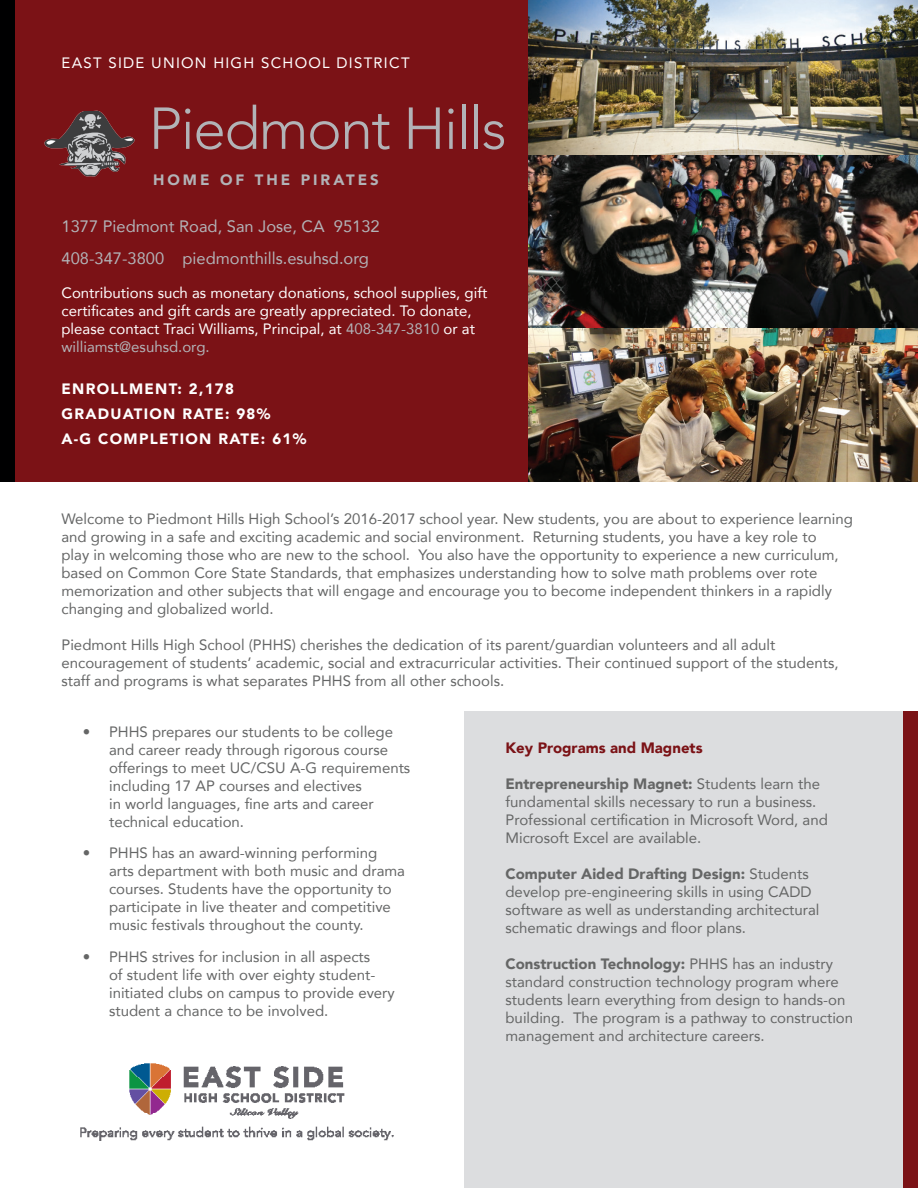
<style>
.page{position:relative;width:918px;height:1188px;background:#fff}
.page>*{position:absolute;margin:0;border:0;box-sizing:border-box;transform-origin:0 0}
.t1{font:300 58.5px "Avenir";letter-spacing:-.025em;color:#b2b3b7}
.t2{font:16.5px "Avenir";color:#b2b3b7}
.t3{font:15px/18px "Avenir";color:#656666}
.t4{font:15px/18px "Avenir";color:#fff}
.t5{font:900 15px "Avenir";letter-spacing:.085em;color:#fff}
.t6{font:15px "Avenir";letter-spacing:.085em;color:#fff}
.t7{font:900 15px "Avenir";color:#7b1216}
.t8{font:900 15px "Avenir";letter-spacing:.2em;color:#b2b3b7}
.s1{color:#b2b3b7}
.s2{font-weight:900}
</style>
<div class="page">
<div style="left:464px;top:712px;width:454px;height:476px;background:#dcdddf"></div>
<div style="left:14px;top:0;width:515px;height:482px;background:#7b1216"></div>
<div style="left:0;top:0;width:14px;height:482px;background:#000001"></div>
<div style="left:904px;top:712px;width:14px;height:476px;background:#7b1216"></div>
<img style="left:44px;top:110px;width:91px;height:67px">
<img style="left:529px;top:0;width:389px;height:482px">
<img style="left:129px;top:1063px;width:216px;height:56px">
<img style="left:80px;top:1126px;width:314px;height:15px">
<p class="t6" style="left:62px;top:51px;width:350px">EAST SIDE UNION HIGH SCHOOL DISTRICT</p>
<p class="t1" style="left:149px;top:94px;width:360px">Piedmont Hills</p>
<p class="t8" style="left:153px;top:167px;width:227px">HOME OF THE PIRATES</p>
<p class="t2" style="left:62px;top:213px;width:320px">1377 Piedmont Road, San Jose, CA 95132</p>
<p class="t2" style="left:62px;top:245px;width:309px">408-347-3800 piedmonthills.esuhsd.org</p>
<p class="t4" style="left:62px;top:284px;width:427px">Contributions such as monetary donations, school supplies, gift certificates and gift cards are greatly appreciated. To donate, please contact Traci Williams, Principal, at <span class="s1">408-347-3810</span> or at <span class="s1">williamst@esuhsd.org.</span></p>
<p class="t5" style="left:62px;top:376px;width:174px">ENROLLMENT: 2,178</p>
<p class="t5" style="left:62px;top:401px;width:210px">GRADUATION RATE: 98%</p>
<p class="t5" style="left:62px;top:426px;width:246px">A-G COMPLETION RATE: 61%</p>
<p class="t3" style="left:62px;top:510px;width:793px">Welcome to Piedmont Hills High School’s 2016-2017 school year. New students, you are about to experience learning and growing in a safe and exciting academic and social environment. Returning students, you have a key role to<br>play in welcoming those who are new to the school. You also have the opportunity to experience a new curriculum, based on Common Core State Standards, that emphasizes understanding how to solve math problems over rote memorization and other subjects that will engage and encourage you to become independent thinkers in a rapidly changing and globalized world.</p>
<p class="t3" style="left:62px;top:636px;width:779px">Piedmont Hills High School (PHHS) cherishes the dedication of its parent/guardian volunteers and all adult encouragement of students’ academic, social and extracurricular activities. Their continued support of the students, staff and programs is what separates PHHS from all other schools.</p>
<p class="t3" style="left:109px;top:722px;width:303px;text-indent:-27px">• PHHS prepares our students to be college and career ready through rigorous course offerings to meet UC/CSU A-G requirements including 17 AP courses and electives<br>in world languages, fine arts and career technical education.</p>
<p class="t3" style="left:109px;top:844px;width:297px;text-indent:-27px">• PHHS has an award-winning performing arts department with both music and drama courses. Students have the opportunity to participate in live theater and competitive music festivals throughout the county.</p>
<p class="t3" style="left:109px;top:947px;width:287px;text-indent:-27px">• PHHS strives for inclusion in all aspects<br>of student life with over eighty student&shy;initiated clubs on campus to provide every student a chance to be involved.</p>
<p class="t7" style="left:506px;top:735px;width:199px">Key Programs and Magnets</p>
<p class="t3" style="left:506px;top:775px;width:324px"><span class="s2">Entrepreneurship Magnet:</span> Students learn the fundamental skills necessary to run a business.<br>Professional certification in Microsoft Word, and Microsoft Excel are available.</p>
<p class="t3" style="left:506px;top:865px;width:316px"><span class="s2">Computer Aided Drafting Design:</span> Students develop pre-engineering skills in using CADD software as well as understanding architectural schematic drawings and floor plans.</p>
<p class="t3" style="left:506px;top:955px;width:349px"><span class="s2">Construction Technology:</span> PHHS has an industry standard construction technology program where students learn everything from design to hands-on building. The program is a pathway to construction management and architecture careers.</p>
</div>
